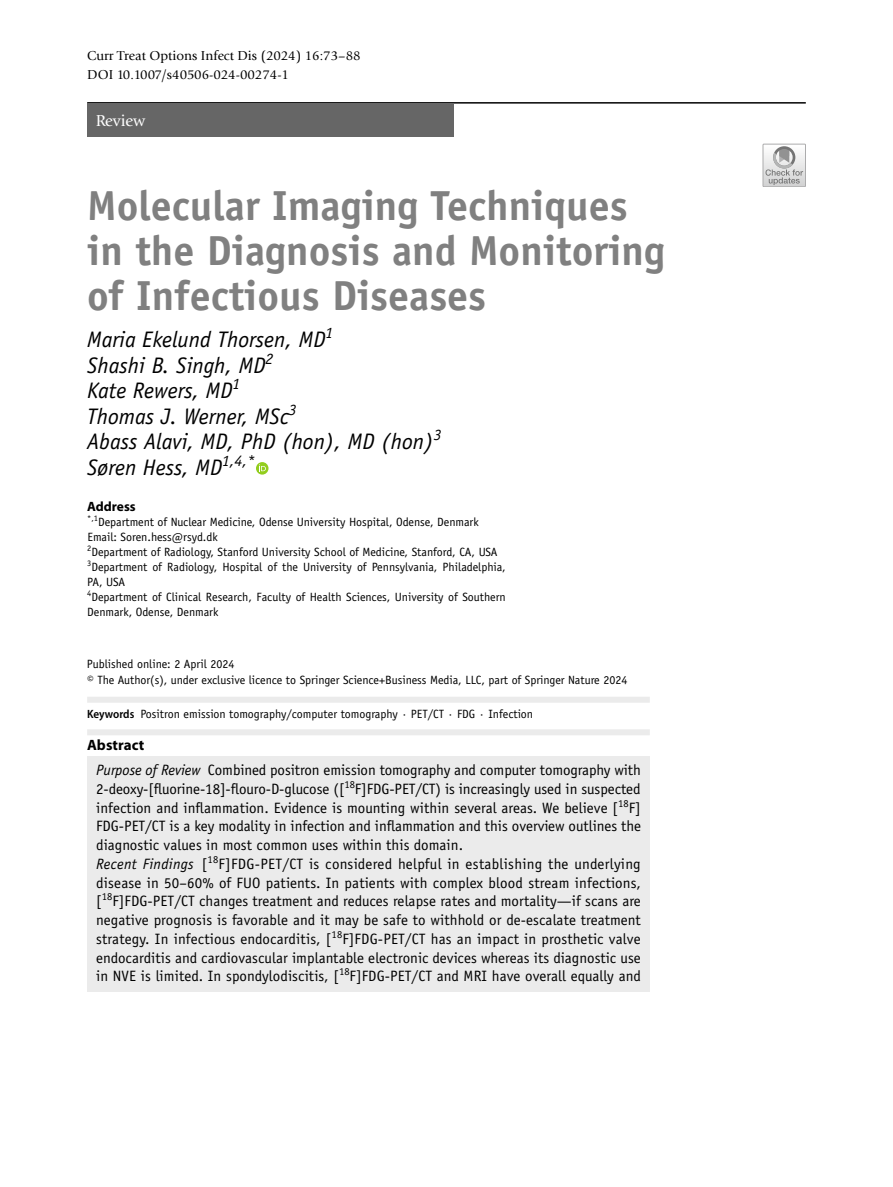
<style>
.page{position:relative;width:893px;height:1187px;background:#fff}
.page>*{position:absolute;margin:0;border:0;box-sizing:border-box;transform-origin:0 0}
.t1{font:700 42px/45px "Officina Sans";color:#808080}
.t2{font:italic 22.5px/25.5px "Officina Sans";color:#000}
.t3{font:16.5px "Giovanni";color:#fff}
.t4{font:15px/18.8px "Officina Sans";letter-spacing:.005em;color:#000}
.t5{font:700 15px "Myriad Pro";letter-spacing:.005em;color:#000}
.t6{font:13.5px "Giovanni";color:#000}
.t7{font:700 13.5px "Myriad Pro";color:#000}
.t8{font:12px/15px "Officina Sans";color:#000}
.s1{font-family:"Myriad Pro";font-weight:600;font-stretch:semi-condensed}
.s2{font-style:italic}
</style>
<div class="page">
<hr style="left:87px;top:102px;width:719px;height:2px;background:#000">
<div style="left:87px;top:104px;width:366px;height:33px;background:#666"></div>
<div style="left:763px;top:144px;width:43px;height:43px;border:1px solid #ababac"></div>
<svg style="left:763px;top:144px;width:42px;height:42px"></svg>
<div style="left:87px;top:696px;width:563px;height:6px;background:#ebebeb"></div>
<div style="left:87px;top:729px;width:563px;height:6px;background:#ebebeb"></div>
<div style="left:87px;top:756px;width:563px;height:104px;background:#ebebeb"></div>
<div style="left:87px;top:849px;width:563px;height:142px;background:#ebebeb"></div>
<svg style="left:256px;top:462px;width:12px;height:12px"></svg>
<svg style="left:259px;top:464px;width:7px;height:7px"></svg>
<p class="t6" style="left:87px;top:48px;width:275px">Curr Treat Options Infect Dis (2024) 16:73–88</p>
<p class="t6" style="left:87px;top:67px;width:203px">DOI 10.1007/s40506-024-00274-1</p>
<p class="t3" style="left:96px;top:112px;width:51px">Review</p>
<h1 class="t1" style="left:87px;top:183px;width:579px">Molecular Imaging Techniques in the Diagnosis and Monitoring of Infectious Diseases</h1>
<h2 class="t2" style="left:87px;top:327px;width:356px">Maria Ekelund Thorsen, MD<sup>1<br></sup>Shashi B. Singh, MD<sup>2<br></sup>Kate Rewers, MD<sup>1<br></sup>Thomas J. Werner, MSc<sup>3<br></sup>Abass Alavi, MD, PhD (hon), MD (hon)<sup>3<br></sup>Søren Hess, MD<sup>1,4,*</sup></h2>
<p class="t7" style="left:87px;top:497px;width:50px">Address</p>
<p class="t8" style="left:87px;top:514px;width:420px"><sup>*,1</sup>Department of Nuclear Medicine, Odense University Hospital, Odense, Denmark Email: Soren.hess@rsyd.dk<br><sup>2</sup>Department of Radiology, Stanford University School of Medicine, Stanford, CA, USA <sup>3</sup>Department of Radiology, Hospital of the University of Pennsylvania, Philadelphia, PA, USA<br><sup>4</sup>Department of Clinical Research, Faculty of Health Sciences, University of Southern Denmark, Odense, Denmark</p>
<p class="t8" style="left:87px;top:656px;width:149px">Published online: 2 April 2024</p>
<p class="t8" style="left:87px;top:706px;width:447px"><span class="s1">Keywords</span> Positron emission tomography/computer tomography · PET/CT · FDG · Infection</p>
<p class="t5" style="left:87px;top:735px;width:59px">Abstract</p>
<p class="t4" style="left:96px;top:760px;width:546px"><span class="s2">Purpose of Review</span> Combined positron emission tomography and computer tomography with 2-deoxy-[fluorine-18]-flouro-D-glucose ([<sup>18</sup>F]FDG-PET/CT) is increasingly used in suspected infection and inflammation. Evidence is mounting within several areas. We believe [<sup>18</sup>F] FDG-PET/CT is a key modality in infection and inflammation and this overview outlines the diagnostic values in most common uses within this domain.<br><span class="s2">Recent Findings</span> [<sup>18</sup>F]FDG-PET/CT is considered helpful in establishing the underlying disease in 50–60% of FUO patients. In patients with complex blood stream infections, [<sup>18</sup>F]FDG-PET/CT changes treatment and reduces relapse rates and mortality—if scans are negative prognosis is favorable and it may be safe to withhold or de-escalate treatment strategy. In infectious endocarditis, [<sup>18</sup>F]FDG-PET/CT has an impact in prosthetic valve endocarditis and cardiovascular implantable electronic devices whereas its diagnostic use in NVE is limited. In spondylodiscitis, [<sup>18</sup>F]FDG-PET/CT and MRI have overall equally and</p>
<p class="t8" style="left:87px;top:672px;width:542px">© The Author(s), under exclusive licence to Springer Science+Business Media, LLC, part of Springer Nature 2024</p>
</div>
